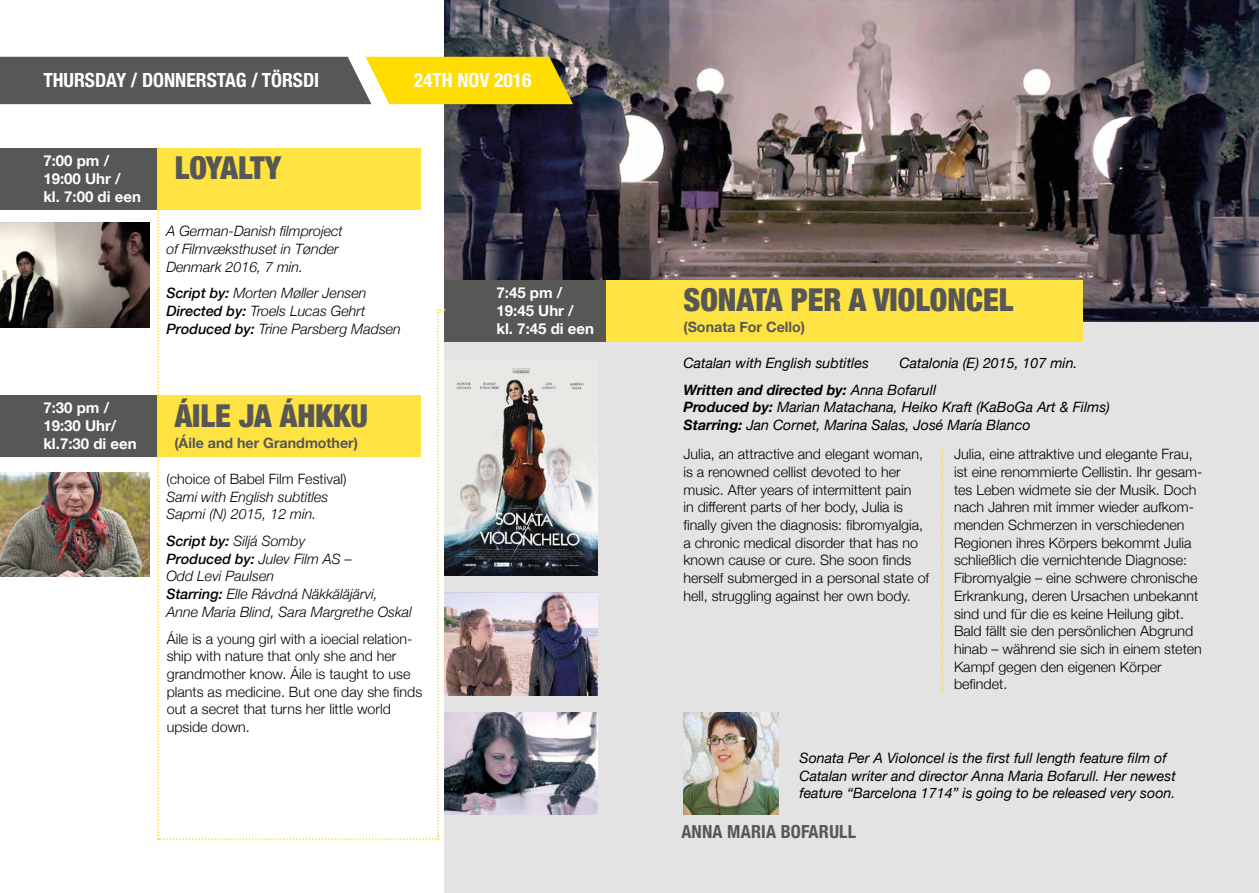
<style>
.page{position:relative;width:1259px;height:893px;background:#fff}
.page>*{position:absolute;margin:0;border:0;box-sizing:border-box;transform-origin:0 0}
.t1{font:900 condensed 31.5px "Helvetica Neue";color:#575756}
.t2{font:700 condensed 19.5px "Helvetica Neue";color:#fff}
.t3{font:700 condensed 18px "Helvetica Neue";letter-spacing:.01em;color:#575756}
.t4{font:700 15px/18px "Helvetica Neue";color:#fff}
.t5{font:300 14.25px/17.7px "Helvetica Neue";color:#000}
.t6{font:italic 14.25px/17.7px "Helvetica Neue";color:#000}
.t7{font:italic 300 14.25px/17.7px "Helvetica Neue";color:#000}
.t8{font:700 14.25px "Helvetica Neue";color:#575756}
.s1{font-weight:500}
.s2{font-weight:700}
</style>
<div class="page">
<div style="left:444px;top:0;width:815px;height:893px;background:#e3e3e3"></div>
<img style="left:444px;top:0;width:815px;height:321px">
<div style="left:444px;top:280px;width:162px;height:62px;background:#575756"></div>
<div style="left:606px;top:280px;width:476px;height:62px;background:#ffe343"></div>
<div style="left:0;top:148px;width:157px;height:61px;background:#575756"></div>
<div style="left:0;top:395px;width:157px;height:62px;background:#575756"></div>
<svg style="left:0;top:57px;width:573px;height:47px;background:#92873f"></svg>
<svg style="left:941px;top:450px;width:2px;height:241px"></svg>
<img style="left:0;top:472px;width:150px;height:105px">
<img style="left:0;top:223px;width:150px;height:104px">
<img style="left:445px;top:368px;width:152px;height:207px">
<img style="left:445px;top:593px;width:152px;height:102px">
<img style="left:445px;top:712px;width:152px;height:103px">
<img style="left:683px;top:712px;width:95px;height:103px">
<svg style="left:157px;top:148px;width:288px;height:692px"></svg>
<h2 class="t2" style="left:43px;top:64px;width:277px">THURSDAY / DONNERSTAG / TÖRSDI</h2>
<h2 class="t2" style="left:414px;top:64px;width:119px">24TH NOV 2016</h2>
<p class="t4" style="left:43px;top:152px;width:99px">7:00 pm /<br>19:00 Uhr / kl. 7:00 di een</p>
<p class="t4" style="left:43px;top:399px;width:95px">7:30 pm /<br>19:30 Uhr/ kl.7:30 di een</p>
<h1 class="t1" style="left:175px;top:142px;width:108px">LOYALTY</h1>
<p class="t7" style="left:166px;top:221px;width:178px">A German-Danish filmproject of Filmvæksthuset in Tønder<br>Denmark 2016, 7 min.</p>
<p class="t7" style="left:166px;top:283px;width:236px"><span class="s1">Script by:</span> Morten Møller Jensen<br><span class="s1">Directed by:</span> Troels Lucas Gehrt<br><span class="s1">Produced by:</span> Trine Parsberg Madsen</p>
<h1 class="t1" style="left:175px;top:390px;width:195px">ÁILE JA ÁHKKU</h1>
<p class="t8" style="left:174px;top:432px;width:185px">(Áile and her Grandmother)</p>
<p class="t5" style="left:166px;top:469px;width:182px">(choice of Babel Film Festival)</p>
<p class="t7" style="left:166px;top:487px;width:164px">Sami with English subtitles<br>Sapmi (N) 2015, 12 min.</p>
<p class="t7" style="left:166px;top:531px;width:247px"><span class="s1">Script by:</span> Siljá Somby<br><span class="s1">Produced by:</span> Julev Film AS –<br>Odd Levi Paulsen<br><span class="s1">Starring:</span> Elle Rávdná Näkkäläjärvi,<br>Anne Maria Blind, Sara Margrethe Oskal</p>
<p class="t5" style="left:167px;top:629px;width:257px">Áile is a young girl with a ioecial relation&shy;ship with nature that only she and her grandmother know. Áile is taught to use plants as medicine. But one day she finds out a secret that turns her little world upside down.</p>
<p class="t4" style="left:496px;top:284px;width:99px">7:45 pm /<br>19:45 Uhr / kl. 7:45 di een</p>
<h1 class="t1" style="left:683px;top:274px;width:331px">SONATA PER A VIOLONCEL</h1>
<p class="t8" style="left:683px;top:316px;width:123px">(Sonata For Cello)</p>
<p class="t6" style="left:683px;top:355px;width:187px">Catalan with English subtitles</p>
<p class="t6" style="left:683px;top:350px;width:395px;line-height:26.7px;text-indent:216px">Catalonia (E) 2015, 107 min.<br><span class="s2">Written and directed by:</span> Anna Bofarull</p>
<p class="t6" style="left:683px;top:399px;width:428px"><span class="s2">Produced by:</span> Marian Matachana, Heiko Kraft (KaBoGa Art &amp; Films)<br><span class="s2">Starring:</span> Jan Cornet, Marina Salas, José María Blanco</p>
<p class="t5" style="left:683px;top:444px;width:247px">Julia, an attractive and elegant woman, is a renowned cellist devoted to her music. After years of intermittent pain<br>in different parts of her body, Julia is finally given the diagnosis: fibromyalgia, a chronic medical disorder that has no known cause or cure. She soon finds herself submerged in a personal state of hell, struggling against her own body.</p>
<p class="t5" style="left:954px;top:444px;width:250px">Julia, eine attraktive und elegante Frau, ist eine renommierte Cellistin. Ihr gesam&shy;tes Leben widmete sie der Musik. Doch nach Jahren mit immer wieder aufkom&shy;menden Schmerzen in verschiedenen Regionen ihres Körpers bekommt Julia schließlich die vernichtende Diagnose:<br>Fibromyalgie – eine schwere chronische Erkrankung, deren Ursachen unbekannt sind und für die es keine Heilung gibt.<br>Bald fällt sie den persönlichen Abgrund hinab – während sie sich in einem steten Kampf gegen den eigenen Körper befindet.</p>
<p class="t6" style="left:799px;top:750px;width:378px">Sonata Per A Violoncel is the first full length feature film of<br>Catalan writer and director Anna Maria Bofarull. Her newest feature “Barcelona 1714” is going to be released very soon.</p>
<p class="t3" style="left:681px;top:817px;width:176px">ANNA MARIA BOFARULL</p>
</div>
